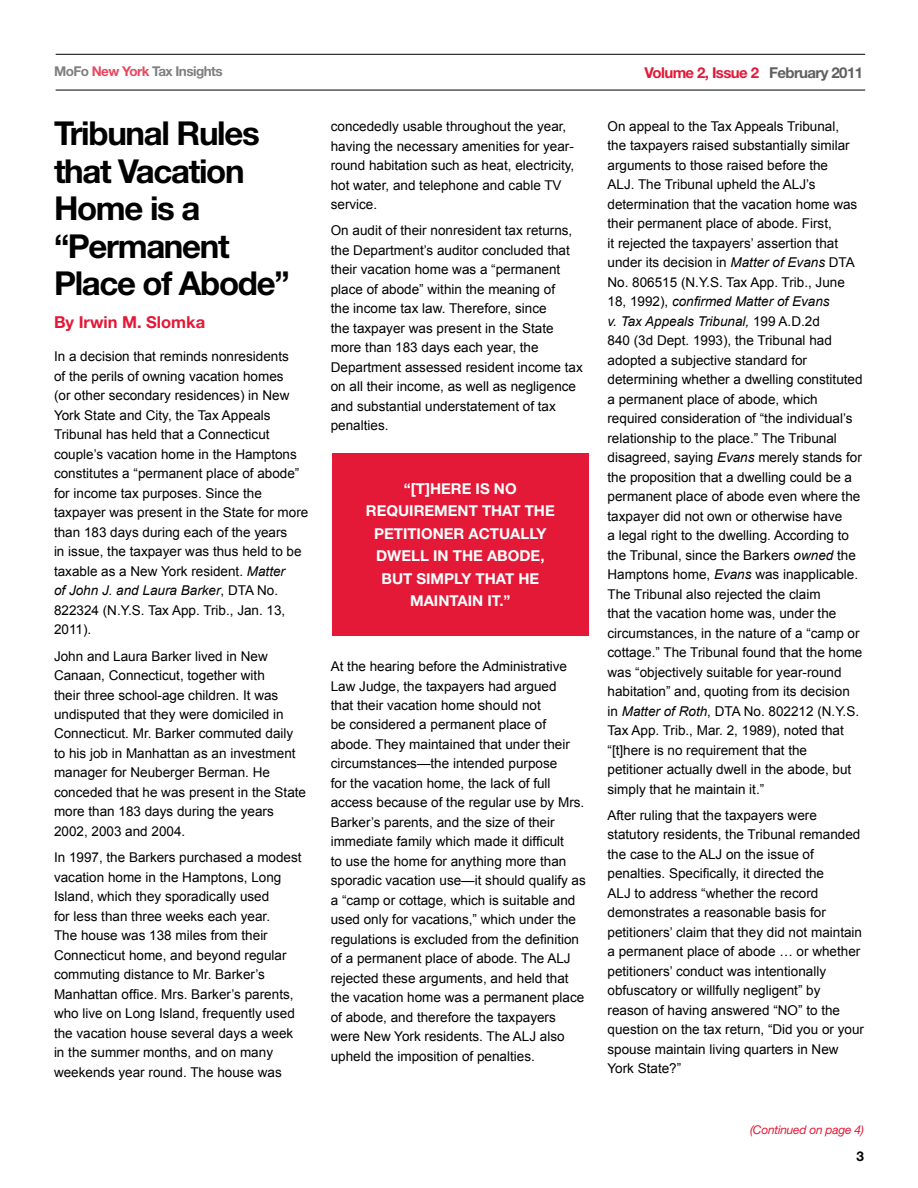
<style>
.page{position:relative;width:918px;height:1188px;background:#fff}
.page>*{position:absolute;margin:0;border:0;box-sizing:border-box;transform-origin:0 0}
.t1{font:700 33px/37.5px "Helvetica Neue LT Std";letter-spacing:-.04em;color:#000}
.t2{font:700 16.5px "Helvetica Neue LT Std";color:#e31937}
.t3{font:700 15px/22.5px "Helvetica Neue LT Std";color:#fff}
.t4{font:700 15px "Helvetica Neue LT Std";letter-spacing:-.04em;color:#e31937}
.t5{font:13.5px/19.5px "Arial";color:#000}
.t6{font:700 13.5px "Helvetica Neue LT Std";letter-spacing:-.04em;color:#7f8081}
.t7{font:700 13.5px "Helvetica Neue LT Std";color:#000}
.t8{font:italic 12px "Helvetica Neue LT Std";letter-spacing:-.02em;color:#e31937}
.s1{color:#e9475f}
.s2{color:#5f6062}
.s3{font-style:italic}
</style>
<div class="page">
<hr style="left:56px;top:90px;width:809px;height:1px;background:#000">
<hr style="left:56px;top:54px;width:809px;height:1px;background:#000">
<div style="left:332px;top:453px;width:257px;height:183px;background:#e31937"></div>
<p class="t6" style="left:54px;top:63px;width:170px">MoFo <span class="s1">New York</span> Tax Insights</p>
<p class="t4" style="left:645px;top:63px;width:220px">Volume 2, Issue 2 <span class="s2">February 2011</span></p>
<h1 class="t1" style="left:54px;top:114px;width:237px">Tribunal Rules that Vacation<br>Home is a “Permanent<br>Place of Abode”</h1>
<p class="t2" style="left:54px;top:312px;width:153px">By Irwin M. Slomka</p>
<p class="t5" style="left:54px;top:347px;width:256px">In a decision that reminds nonresidents<br>of the perils of owning vacation homes<br>(or other secondary residences) in New York State and City, the Tax Appeals Tribunal has held that a Connecticut couple’s vacation home in the Hamptons constitutes a “permanent place of abode” for income tax purposes. Since the taxpayer was present in the State for more than 183 days during each of the years<br>in issue, the taxpayer was thus held to be taxable as a New York resident. <span class="s3">Matter<br>of John J. and Laura Barker</span>, DTA No.<br>822324 (N.Y.S. Tax App. Trib., Jan. 13, 2011).</p>
<p class="t5" style="left:54px;top:646px;width:254px">John and Laura Barker lived in New Canaan, Connecticut, together with<br>their three school-age children. It was undisputed that they were domiciled in Connecticut. Mr. Barker commuted daily to his job in Manhattan as an investment manager for Neuberger Berman. He conceded that he was present in the State more than 183 days during the years 2002, 2003 and 2004.</p>
<p class="t5" style="left:54px;top:848px;width:249px">In 1997, the Barkers purchased a modest vacation home in the Hamptons, Long Island, which they sporadically used<br>for less than three weeks each year.<br>The house was 138 miles from their Connecticut home, and beyond regular commuting distance to Mr. Barker’s Manhattan office. Mrs. Barker’s parents, who live on Long Island, frequently used the vacation house several days a week in the summer months, and on many weekends year round. The house was</p>
<p class="t5" style="left:331px;top:117px;width:245px">concededly usable throughout the year, having the necessary amenities for year&shy;round habitation such as heat, electricity, hot water, and telephone and cable TV service.</p>
<p class="t5" style="left:331px;top:221px;width:254px">On audit of their nonresident tax returns, the Department’s auditor concluded that their vacation home was a “permanent place of abode” within the meaning of<br>the income tax law. Therefore, since<br>the taxpayer was present in the State more than 183 days each year, the Department assessed resident income tax on all their income, as well as negligence and substantial understatement of tax penalties.</p>
<p class="t3" style="left:366px;top:477px;width:152px;text-indent:38px">“[t]here is no requi rement</p>
<p class="t3" style="left:482px;top:499px;width:11px">that</p>
<p class="t3" style="left:525px;top:499px;width:11px">the</p>
<p class="t3" style="left:374px;top:522px;width:9px">petiti</p>
<p class="t3" style="left:421px;top:522px;width:59px">oner actually</p>
<p class="t3" style="left:376px;top:544px;width:36px">dwell</p>
<p class="t3" style="left:433px;top:544px;width:31px">in the</p>
<p class="t3" style="left:487px;top:544px;width:59px">abode,</p>
<p class="t3" style="left:381px;top:567px;width:11px">but</p>
<p class="t3" style="left:416px;top:567px;width:11px">simply</p>
<p class="t3" style="left:476px;top:567px;width:11px">that</p>
<p class="t3" style="left:518px;top:567px;width:11px">he</p>
<p class="t3" style="left:410px;top:589px;width:10px">maintain</p>
<p class="t3" style="left:488px;top:589px;width:25px">it.”</p>
<p class="t5" style="left:331px;top:657px;width:257px">At the hearing before the Administrative Law Judge, the taxpayers had argued<br>that their vacation home should not<br>be considered a permanent place of abode. They maintained that under their circumstances—the intended purpose<br>for the vacation home, the lack of full access because of the regular use by Mrs.<br>Barker’s parents, and the size of their immediate family which made it difficult<br>to use the home for anything more than sporadic vacation use—it should qualify as a “camp or cottage, which is suitable and used only for vacations,” which under the regulations is excluded from the definition of a permanent place of abode. The ALJ rejected these arguments, and held that the vacation home was a permanent place of abode, and therefore the taxpayers were New York residents. The ALJ also upheld the imposition of penalties.</p>
<p class="t5" style="left:608px;top:117px;width:257px">On appeal to the Tax Appeals Tribunal,<br>the taxpayers raised substantially similar arguments to those raised before the<br>ALJ. The Tribunal upheld the ALJ’s determination that the vacation home was their permanent place of abode. First,<br>it rejected the taxpayers’ assertion that under its decision in <span class="s3">Matter of Evans</span> DTA No. 806515 (N.Y.S. Tax App. Trib., June 18, 1992), <span class="s3">confirmed Matter of Evans<br>v. Tax Appeals Tribunal,</span> 199 A.D.2d<br>840 (3d Dept. 1993), the Tribunal had adopted a subjective standard for determining whether a dwelling constituted a permanent place of abode, which required consideration of “the individual’s relationship to the place.” The Tribunal disagreed, saying <span class="s3">Evans</span> merely stands for the proposition that a dwelling could be a permanent place of abode even where the taxpayer did not own or otherwise have<br>a legal right to the dwelling. According to the Tribunal, since the Barkers <span class="s3">owned</span> the Hamptons home, <span class="s3">Evans</span> was inapplicable.<br>The Tribunal also rejected the claim<br>that the vacation home was, under the circumstances, in the nature of a “camp or cottage.” The Tribunal found that the home was “objectively suitable for year-round habitation” and, quoting from its decision in <span class="s3">Matter of Roth</span>, DTA No. 802212 (N.Y.S.<br>Tax App. Trib., Mar. 2, 1989), noted that “[t]here is no requirement that the petitioner actually dwell in the abode, but simply that he maintain it.”</p>
<p class="t5" style="left:608px;top:806px;width:258px">After ruling that the taxpayers were statutory residents, the Tribunal remanded the case to the ALJ on the issue of penalties. Specifically, it directed the<br>ALJ to address “whether the record demonstrates a reasonable basis for petitioners’ claim that they did not maintain a permanent place of abode … or whether petitioners’ conduct was intentionally obfuscatory or willfully negligent” by reason of having answered “NO” to the question on the tax return, “Did you or your spouse maintain living quarters in New York State?”</p>
<p class="t8" style="left:750px;top:1123px;width:115px">(Continued on page 4)</p>
<p class="t7" style="left:856px;top:1148px;width:9px">3</p>
</div>
